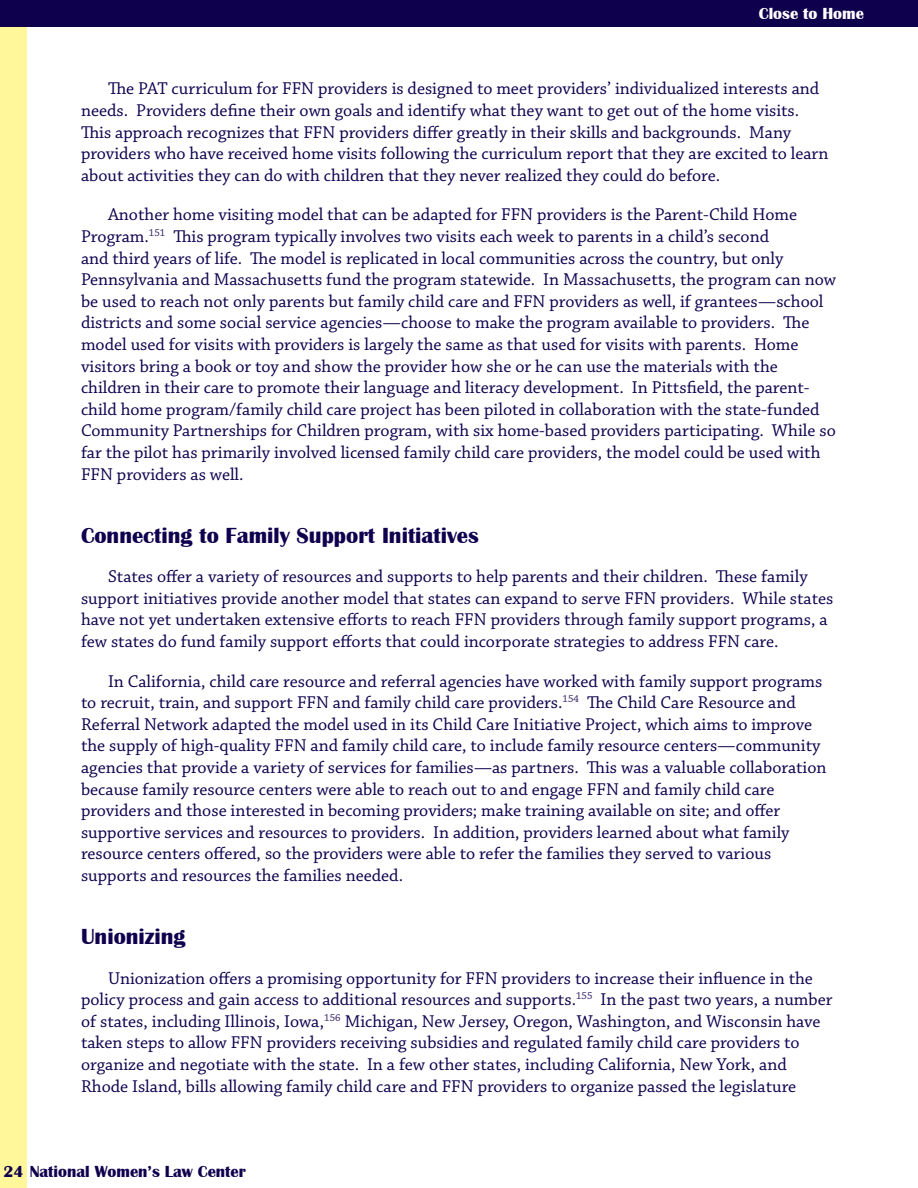
<style>
.page{position:relative;width:918px;height:1188px;background:#fff}
.page>*{position:absolute;margin:0;border:0;box-sizing:border-box;transform-origin:0 0}
.t1{font:700 22.5px "Britannic";color:#0f004e}
.t2{font:18px/21.6px "Chaparral Pro";color:#0f004e}
.t3{font:700 16.5px "Britannic";color:#0f004e}
.t4{font:700 16.5px "Britannic";color:#fff}
</style>
<div class="page">
<div style="left:0;top:27px;width:27px;height:1161px;background:#fff799"></div>
<div style="left:0;top:0;width:918px;height:27px;background:#0f004e"></div>
<p class="t4" style="left:759px;top:5px;width:107px">Close to Home</p>
<p class="t2" style="left:81px;top:79px;width:749px;text-indent:27px">The PAT curriculum for FFN providers is designed to meet providers’ individualized interests and needs. Providers define their own goals and identify what they want to get out of the home visits.<br>This approach recognizes that FFN providers differ greatly in their skills and backgrounds. Many providers who have received home visits following the curriculum report that they are excited to learn about activities they can do with children that they never realized they could do before.</p>
<p class="t2" style="left:81px;top:205px;width:757px;text-indent:27px">Another home visiting model that can be adapted for FFN providers is the Parent-Child Home Program.<sup>151</sup> This program typically involves two visits each week to parents in a child’s second<br>and third years of life. The model is replicated in local communities across the country, but only Pennsylvania and Massachusetts fund the program statewide. In Massachusetts, the program can now be used to reach not only parents but family child care and FFN providers as well, if grantees—school districts and some social service agencies—choose to make the program available to providers. The model used for visits with providers is largely the same as that used for visits with parents. Home visitors bring a book or toy and show the provider how she or he can use the materials with the children in their care to promote their language and literacy development. In Pittsfield, the parent&shy;child home program/family child care project has been piloted in collaboration with the state-funded Community Partnerships for Children program, with six home-based providers participating. While so far the pilot has primarily involved licensed family child care providers, the model could be used with FFN providers as well.</p>
<p class="t1" style="left:81px;top:522px;width:399px">Connecting to Family Support Initiatives</p>
<p class="t2" style="left:81px;top:566px;width:754px;text-indent:27px">States offer a variety of resources and supports to help parents and their children. These family support initiatives provide another model that states can expand to serve FFN providers. While states have not yet undertaken extensive efforts to reach FFN providers through family support programs, a few states do fund family support efforts that could incorporate strategies to address FFN care.</p>
<p class="t2" style="left:81px;top:671px;width:747px;text-indent:27px">In California, child care resource and referral agencies have worked with family support programs to recruit, train, and support FFN and family child care providers.<sup>154</sup> The Child Care Resource and Referral Network adapted the model used in its Child Care Initiative Project, which aims to improve the supply of high-quality FFN and family child care, to include family resource centers—community agencies that provide a variety of services for families—as partners. This was a valuable collaboration because family resource centers were able to reach out to and engage FFN and family child care providers and those interested in becoming providers; make training available on site; and offer supportive services and resources to providers. In addition, providers learned about what family resource centers offered, so the providers were able to refer the families they served to various supports and resources the families needed.</p>
<p class="t1" style="left:81px;top:924px;width:106px">Unionizing</p>
<p class="t2" style="left:81px;top:968px;width:753px;text-indent:27px">Unionization offers a promising opportunity for FFN providers to increase their influence in the policy process and gain access to additional resources and supports.<sup>155</sup> In the past two years, a number of states, including Illinois, Iowa,<sup>156</sup> Michigan, New Jersey, Oregon, Washington, and Wisconsin have taken steps to allow FFN providers receiving subsidies and regulated family child care providers to organize and negotiate with the state. In a few other states, including California, New York, and Rhode Island, bills allowing family child care and FFN providers to organize passed the legislature</p>
<p class="t3" style="left:3px;top:1163px;width:244px">24 National Women’s Law Center</p>
</div>
